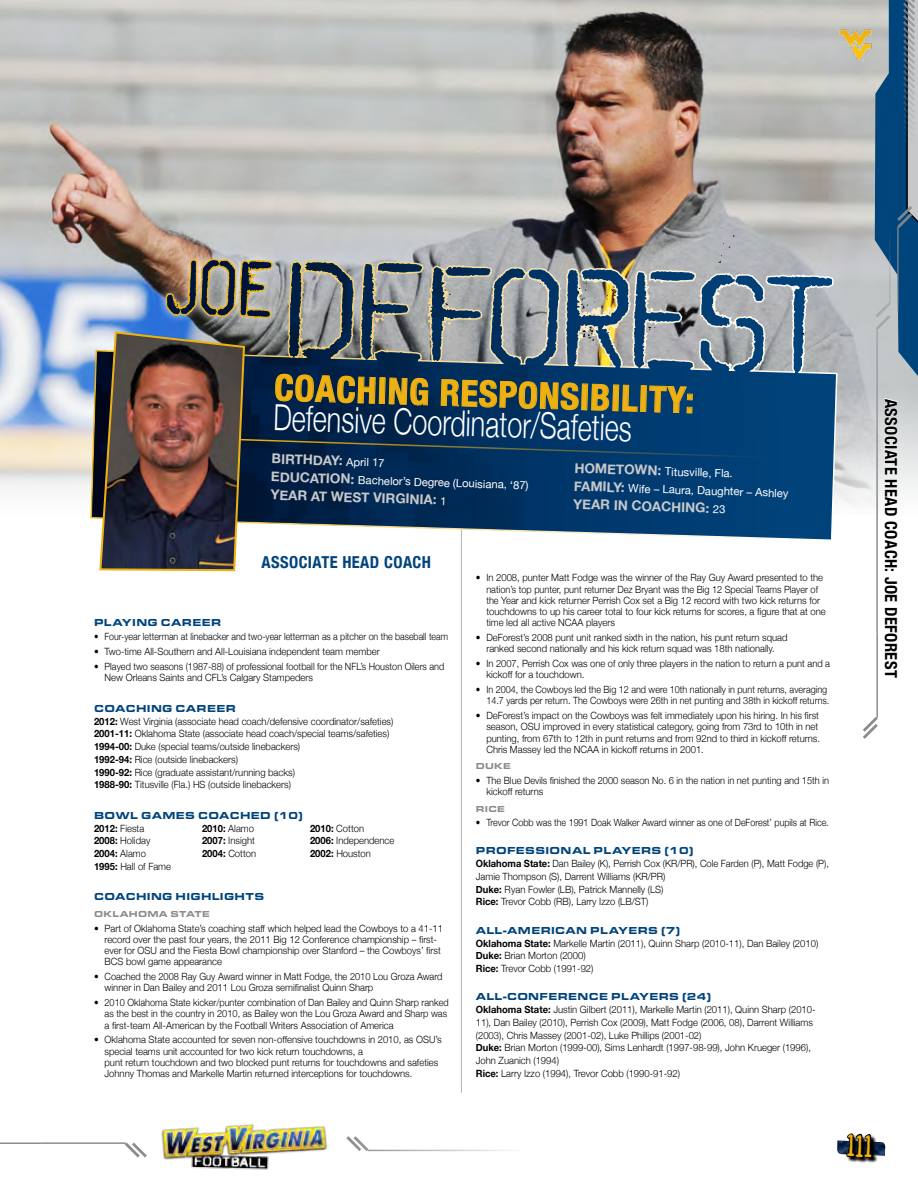
<style>
.page{position:relative;width:918px;height:1188px;background:#fff}
.page>*{position:absolute;margin:0;border:0;box-sizing:border-box;transform-origin:0 0}
.t1{font:300 36px/30.2px "Helvetica Neue";color:#fff;scale:.75 1}
.t2{font:700 condensed 16.5px "Helvetica Neue";letter-spacing:.025em;color:#000}
.t3{font:700 condensed 16.5px "Helvetica Neue";letter-spacing:.025em;color:#00447c}
.t4{font:700 13.5px "Helvetica Neue";color:#c7c8ca}
.t5{font:11.25px "Helvetica Neue";color:#fff}
.t6{font:900 10.5px "Eurostile Ext";letter-spacing:.03em;color:#00447c;scale:.96 1}
.t7{font:300 10.05px/11.2px "Helvetica Neue";color:#000;scale:.95 1}
.t8{font:300 10.05px/11.2px "Helvetica Neue";color:#000;scale:.92 1}
.t9{font:300 10.05px/12.8px "Helvetica Neue";color:#000;scale:.94 1}
.t10{font:300 10.05px/11.2px "Helvetica Neue";color:#000;scale:.93 1}
.t11{font:300 10.05px/11.2px "Helvetica Neue";color:#000;text-align:right;scale:.91 1}
.t12{font:300 10.05px "Helvetica Neue";color:#000;scale:.88 1}
.t13{font:300 10.05px "Helvetica Neue";color:#000;scale:.89 1}
.t14{font:700 10.05px "Helvetica Neue";color:#000;scale:.95 1}
.t15{font:900 9px "Eurostile Ext";letter-spacing:.03em;color:#8a8c8e;scale:.96 1}
.s1{font-weight:700;font-stretch:condensed;color:#eeb111}
.s2{font-weight:700;font-size:13.5px;color:#c7c8ca}
.s3{font-weight:400;font-size:11.25px;color:#fff}
.s4{font-weight:700}
.s5{font-weight:300}
</style>
<div class="page">
<img style="left:0;top:0;width:873px;height:506px">
<img style="left:161px;top:1124px;width:168px;height:46px">
<hr style="left:0;top:1142px;width:42px;height:2px;background:#8a8c8e">
<hr style="left:42px;top:1142px;width:84px;height:2px;background:#8a8c8e">
<svg style="left:122px;top:1142px;width:25px;height:16px"></svg>
<hr style="left:367px;top:1150px;width:157px;height:1px;background:#8a8c8e">
<svg style="left:346px;top:1136px;width:25px;height:16px"></svg>
<hr style="left:876px;top:634px;width:2px;height:84px;background:#8a8c8e">
<svg style="left:863px;top:714px;width:15px;height:25px"></svg>
<img style="left:834px;top:24px;width:39px;height:42px">
<svg style="left:848px;top:1160px;width:30px;height:3px"></svg>
<hr style="left:461px;top:527px;width:1px;height:566px;background:#b1b4b6">
<svg style="left:90px;top:260px;width:748px;height:280px;background:#507695"></svg>
<svg style="left:796px;top:332px;width:10px;height:4px"></svg>
<svg style="left:873px;top:0;width:45px;height:678px"></svg>
<svg style="left:837px;top:1133px;width:48px;height:27px"></svg>
<img style="left:98px;top:243px;width:670px;height:329px">
<p class="t1" style="left:275px;top:371px;width:561px;rotate:2deg"><span class="s1">COACH ING RESPONSIBILITY :<br></span>Defensive Coordinator/Safeties</p>
<p class="t4" style="left:272px;top:450px;width:33px;rotate:2deg">Birthd</p>
<p class="t5" style="left:323px;top:454px;width:63px;rotate:2deg"><span class="s2">ay:</span> April 17</p>
<p class="t5" style="left:575px;top:461px;width:160px;rotate:2deg"><span class="s2">Homet own:</span> Titusville, Fla.</p>
<p class="t5" style="left:271px;top:470px;width:259px;rotate:2deg"><span class="s2">Ed uc at ion:</span> Bachelor’s Degree (Louisiana, ‘87)</p>
<p class="t5" style="left:574px;top:479px;width:216px;rotate:2deg"><span class="s2">Famil y:</span> Wife – Laura, Daughter – Ashley</p>
<p class="t4" style="left:271px;top:486px;width:178px;rotate:2deg">Year at West Virginia: <span class="s3">1</span></p>
<p class="t4" style="left:574px;top:495px;width:154px;rotate:2deg">Year in Coach ing: <span class="s3">23</span></p>
<p class="t3" style="left:262px;top:552px;width:161px">ASSOCIATE HEAD COACH</p>
<p class="t6" style="left:94px;top:616px;width:134px">PLAYING CAREER</p>
<p class="t12" style="left:94px;top:631px;width:404px">• Four-year letterman at linebacker and two-year letterman as a pitcher on the baseball team</p>
<p class="t7" style="left:94px;top:646px;width:302px">• Two-time All-Southern and All-Louisiana independent team member</p>
<p class="t8" style="left:105px;top:661px;width:371px;text-indent:-10px">• Played two seasons (1987-88) of professional football for the NFL’s Houston Oilers and<br>New Orleans Saints and CFL’s Calgary Stampeders</p>
<p class="t6" style="left:94px;top:702px;width:34px">COACH</p>
<p class="t6" style="left:147px;top:702px;width:94px">ING CAREER</p>
<p class="t7" style="left:94px;top:714px;width:317px;line-height:12.8px"><span class="s4">2012:</span> West Virginia (associate head coach/defensive coordinator/safeties)<br><span class="s4">2001-11:</span> Oklahoma State (associate head coach/special teams/safeties)<br><span class="s4">1994-00:</span> Duke (special teams/outside linebackers)<br><span class="s4">1992-94:</span> Rice (outside linebackers)<br><span class="s4">1990-92:</span> Rice (graduate assistant/running backs)<br><span class="s4">1988-90:</span> Titusville (Fla.) HS (outside linebackers)</p>
<p class="t6" style="left:94px;top:809px;width:139px">BOWL GAMES COACH</p>
<p class="t6" style="left:251px;top:809px;width:56px">ED (10)</p>
<p class="t7" style="left:94px;top:822px;width:54px"><span class="s4">2012:</span> Fiesta</p>
<p class="t14" style="left:202px;top:822px;width:56px">2010: <span class="s5">Alamo</span></p>
<p class="t7" style="left:310px;top:822px;width:58px"><span class="s4">2010:</span> Cotton</p>
<p class="t7" style="left:94px;top:835px;width:61px"><span class="s4">2008:</span> Holiday</p>
<p class="t7" style="left:202px;top:835px;width:57px"><span class="s4">2007:</span> Insight</p>
<p class="t7" style="left:310px;top:835px;width:90px"><span class="s4">2006:</span> Independence</p>
<p class="t14" style="left:94px;top:847px;width:56px">2004: <span class="s5">Alamo</span></p>
<p class="t7" style="left:202px;top:848px;width:58px"><span class="s4">2004:</span> Cotton</p>
<p class="t7" style="left:310px;top:848px;width:66px"><span class="s4">2002:</span> Houston</p>
<p class="t7" style="left:94px;top:860px;width:83px"><span class="s4">1995:</span> Hall of Fame</p>
<p class="t6" style="left:94px;top:891px;width:34px">COACH</p>
<p class="t6" style="left:147px;top:891px;width:121px">ING HIGHLIGHTS</p>
<p class="t15" style="left:94px;top:908px;width:122px">OKLAH OMA STATE</p>
<p class="t7" style="left:105px;top:922px;width:358px;text-indent:-10px">• Part of Oklahoma State’s coaching staff which helped lead the Cowboys to a 41-11 record over the past four years, the 2011 Big 12 Conference championship – first&shy;ever for OSU and the Fiesta Bowl championship over Stanford – the Cowboys’ first BCS bowl game appearance</p>
<p class="t10" style="left:105px;top:971px;width:365px;text-indent:-10px">• Coached the 2008 Ray Guy Award winner in Matt Fodge, the 2010 Lou Groza Award winner in Dan Bailey and 2011 Lou Groza semifinalist Quinn Sharp</p>
<p class="t8" style="left:105px;top:997px;width:376px;text-indent:-11px">• 2010 Oklahoma State kicker/punter combination of Dan Bailey and Quinn Sharp ranked as the best in the country in 2010, as Bailey won the Lou Groza Award and Sharp was a first-team All-American by the Football Writers Association of America</p>
<p class="t7" style="left:105px;top:1034px;width:356px;text-indent:-10px">• Oklahoma State accounted for seven non-offensive touchdowns in 2010, as OSU’s special teams unit accounted for two kick return touchdowns, a<br>punt return touchdown and two blocked punt returns for touchdowns and safeties Johnny Thomas and Markelle Martin returned interceptions for touchdowns.</p>
<p class="t7" style="left:486px;top:572px;width:359px;text-indent:-10px">• In 2008, punter Matt Fodge was the winner of the Ray Guy Award presented to the nation’s top punter, punt returner Dez Bryant was the Big 12 Special Teams Player of the Year and kick returner Perrish Cox set a Big 12 record with two kick returns for touchdowns to up his career total to four kick returns for scores, a figure that at one time led all active NCAA players</p>
<p class="t7" style="left:476px;top:632px;width:330px;text-align:center">• DeForest’s 2008 punt unit ranked sixth in the nation, his punt return squad ranked second nationally and his kick return squad was 18th nationally.</p>
<p class="t9" style="left:486px;top:658px;width:367px;line-height:11.2px;text-indent:-10px">• In 2007, Perrish Cox was one of only three players in the nation to return a punt and a kickoff for a touchdown.</p>
<p class="t11" style="left:476px;top:684px;width:390px">• In 2004, the Cowboys led the Big 12 and were 10th nationally in punt returns, averaging<br>14.7 yards per return. The Cowboys were 26th in net punting and 38th in kickoff returns.</p>
<p class="t7" style="left:486px;top:710px;width:353px;text-indent:-10px">• DeForest’s impact on the Cowboys was felt immediately upon his hiring. In his first season, OSU improved in every statistical category, going from 73rd to 10th in net punting, from 67th to 12th in punt returns and from 92nd to third in kickoff returns.<br>Chris Massey led the NCAA in kickoff returns in 2001.</p>
<p class="t15" style="left:476px;top:761px;width:38px">DUKE</p>
<p class="t10" style="left:486px;top:775px;width:370px;text-indent:-10px">• The Blue Devils finished the 2000 season No. 6 in the nation in net punting and 15th in kickoff returns</p>
<p class="t15" style="left:476px;top:803px;width:32px">RICE</p>
<p class="t13" style="left:476px;top:817px;width:398px">• Trevor Cobb was the 1991 Doak Walker Award winner as one of DeForest’ pupils at Rice.</p>
<p class="t6" style="left:476px;top:845px;width:228px">PROFESSIONAL PLAYERS (10)</p>
<p class="t9" style="left:476px;top:857px;width:377px"><span class="s4">Oklahoma State:</span> Dan Bailey (K), Perrish Cox (KR/PR), Cole Farden (P), Matt Fodge (P), Jamie Thompson (S), Darrent Williams (KR/PR)<br><span class="s4">Duke:</span> Ryan Fowler (LB), Patrick Mannelly (LS)<br><span class="s4">Rice:</span> Trevor Cobb (RB), Larry Izzo (LB/ST)</p>
<p class="t6" style="left:476px;top:924px;width:214px">ALL-AMERICAN PLAYERS (7)</p>
<p class="t7" style="left:476px;top:936px;width:362px;line-height:12.8px"><span class="s4">Oklahoma State:</span> Markelle Martin (2011), Quinn Sharp (2010-11), Dan Bailey (2010)<br><span class="s4">Duke:</span> Brian Morton (2000)<br><span class="s4">Rice:</span> Trevor Cobb (1991-92)</p>
<p class="t6" style="left:476px;top:991px;width:247px">ALL-CONFERENCE PLAYERS (24)</p>
<p class="t7" style="left:476px;top:1003px;width:359px;line-height:12.8px"><span class="s4">Oklahoma State:</span> Justin Gilbert (2011), Markelle Martin (2011), Quinn Sharp (2010- 11), Dan Bailey (2010), Perrish Cox (2009), Matt Fodge (2006, 08), Darrent Williams (2003), Chris Massey (2001-02), Luke Phillips (2001-02)<br><span class="s4">Duke:</span> Brian Morton (1999-00), Sims Lenhardt (1997-98-99), John Krueger (1996), John Zuanich (1994)<br><span class="s4">Rice:</span> Larry Izzo (1994), Trevor Cobb (1990-91-92)</p>
<p class="t2" style="left:901px;top:399px;width:280px;rotate:90deg">ASSOCIATE HEAD COACH: JOE DEFOREST</p>
</div>
